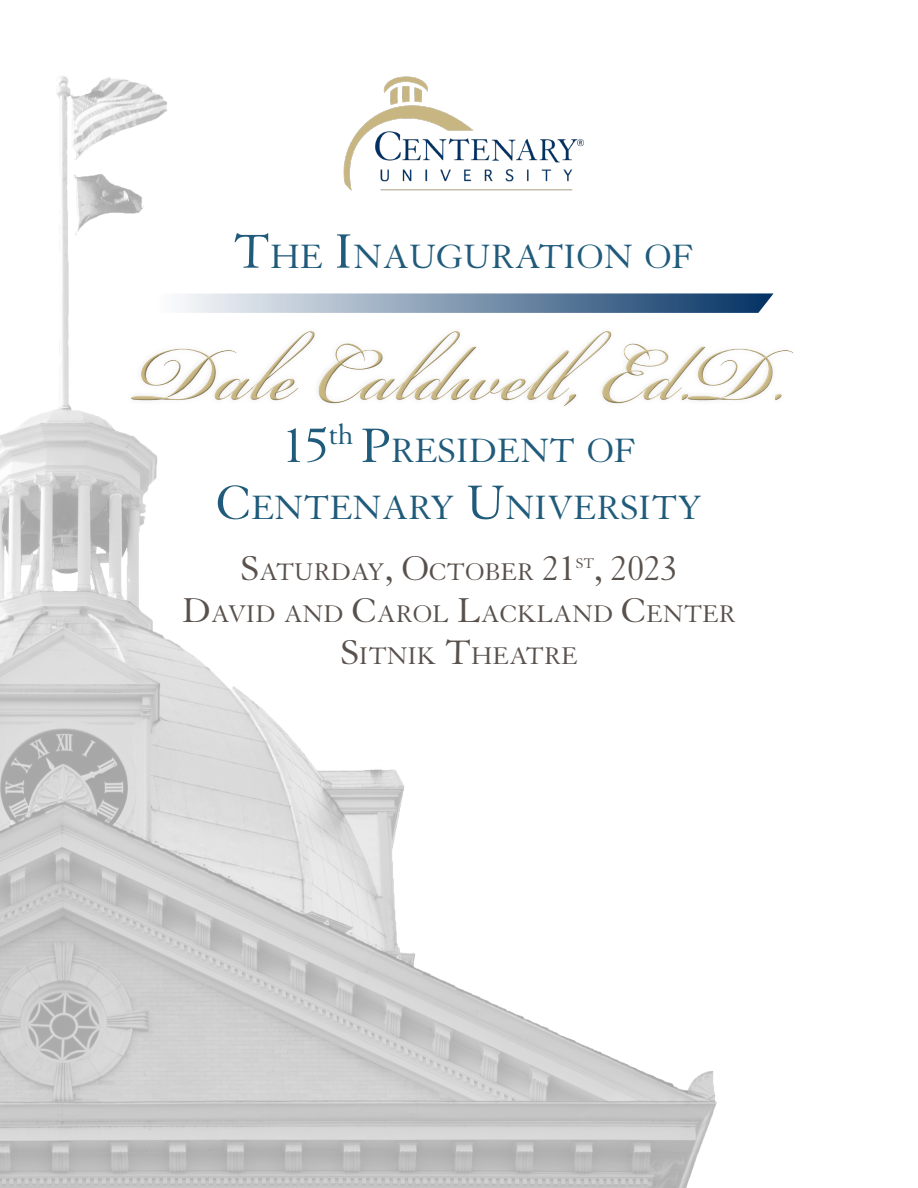
<style>
.page{position:relative;width:918px;height:1188px;background:#fff}
.page>*{position:absolute;margin:0;border:0;box-sizing:border-box;transform-origin:0 0}
.t1{font:120px "Bickham Script Pro";color:#c8b682}
.t2{font:37.5px "Granjon";color:#59514c}
.t3{font:36.75px "Granjon";color:#205b7b}
.t4{font:26.25px "Granjon";color:#59514c}
.t5{font:15.3px "Granjon";color:#59514c}
.s1{font-size:52.5px}
.s2{font-size:37.5px}
</style>
<div class="page">
<img style="left:0;top:76px;width:717px;height:1112px">
<svg style="left:153px;top:293px;width:621px;height:20px"></svg>
<img style="left:324px;top:76px;width:270px;height:145px">
<div style="left:125px;top:325px;width:674px;height:87px;background:#fff"></div>
<div style="left:129px;top:332px;width:666px;height:76px;background:#231f20;opacity:.4"></div>
<p class="t3" style="left:233px;top:237px;width:462px"><span class="s1">T</span>HE <span class="s1">I</span>NAUGURATION OF</p>
<h1 class="t1" style="left:136px;top:288px;width:652px">Dale Caldwell, Ed.D.</h1>
<p class="t3" style="left:282px;top:431px;width:355px"><span class="s1">15</span><sup>th</sup> <span class="s1">P</span>RESIDENT OF</p>
<p class="t3" style="left:216px;top:488px;width:487px"><span class="s1">C</span>ENTENARY <span class="s1">U</span>NIVERSITY</p>
<p class="t4" style="left:241px;top:558px;width:337px"><span class="s2">S</span>ATURDAY<span class="s2">, O</span>CTOBER <span class="s2">21</span></p>
<p class="t5" style="left:576px;top:555px;width:20px">ST</p>
<p class="t2" style="left:594px;top:549px;width:85px">, 2023</p>
<p class="t4" style="left:182px;top:600px;width:555px"><span class="s2">D</span>AVID AND <span class="s2">C</span>AROL <span class="s2">L</span>ACKLAND <span class="s2">C</span>ENTER</p>
<p class="t4" style="left:340px;top:642px;width:239px"><span class="s2">S</span>ITNIK <span class="s2">T</span>HEATRE</p>
</div>
